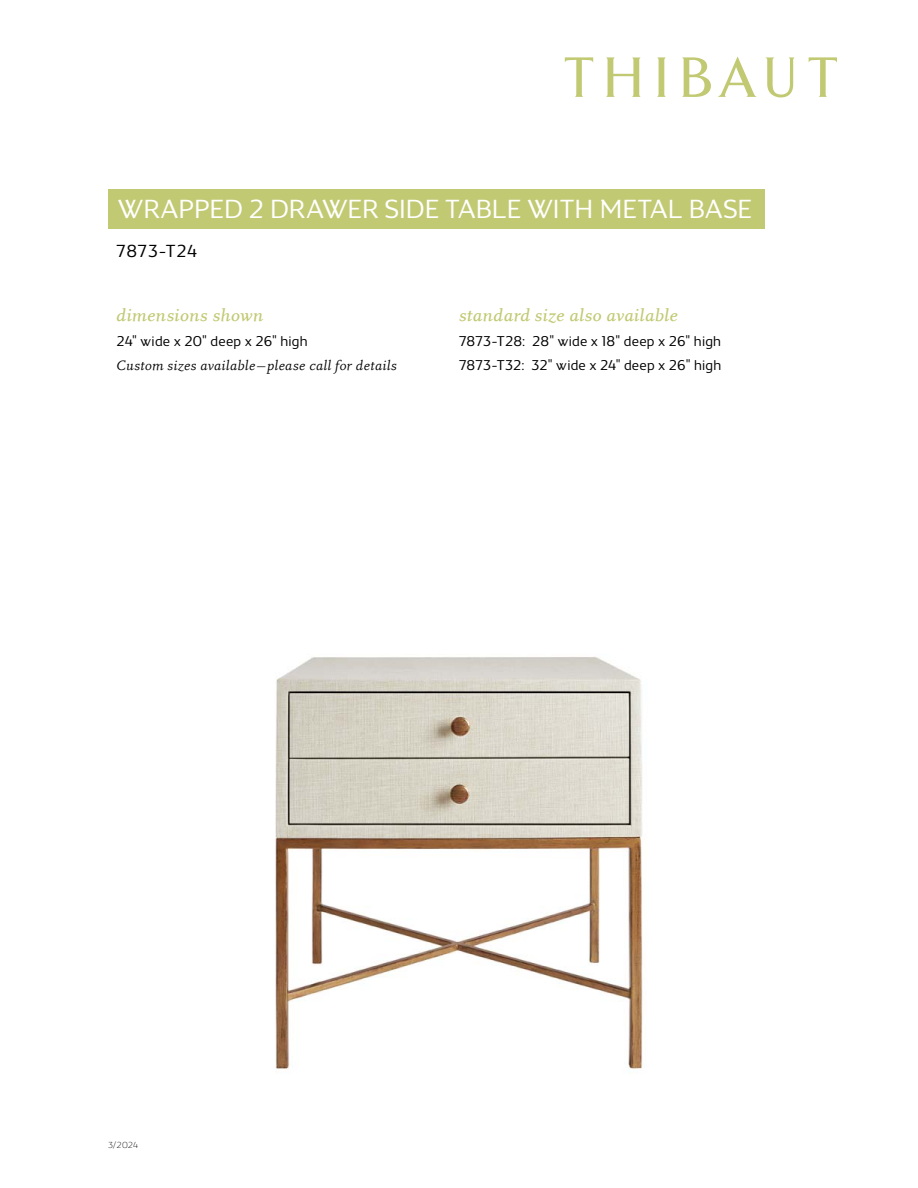
<style>
.page{position:relative;width:918px;height:1188px;background:#fff}
.page>*{position:absolute;margin:0;border:0;box-sizing:border-box;transform-origin:0 0}
.t1{font:300 27px "Maya Samuels";letter-spacing:-.005em;color:#fff}
.t2{font:18px "Eplica Medium Italic TT";color:#c2c973}
.t3{font:300 18px "Maya Samuels";letter-spacing:.045em;color:#000}
.t4{font:300 14.7px/24px "Maya Samuels";letter-spacing:.015em;color:#000}
.t5{font:14.25px "Eplica Book Italic TT";letter-spacing:.01em;color:#000}
.t6{font:200 9px "Maya Samuels";color:#000}
</style>
<div class="page">
<svg style="left:606px;top:57px;width:35px;height:40px"></svg>
<svg style="left:657px;top:57px;width:9px;height:40px"></svg>
<svg style="left:565px;top:57px;width:28px;height:40px"></svg>
<svg style="left:682px;top:57px;width:29px;height:40px"></svg>
<svg style="left:718px;top:56px;width:39px;height:41px"></svg>
<svg style="left:765px;top:57px;width:30px;height:40px"></svg>
<svg style="left:809px;top:57px;width:28px;height:40px"></svg>
<div style="left:108px;top:189px;width:657px;height:40px;background:#c2c973"></div>
<img style="left:275px;top:656px;width:368px;height:416px">
<h1 class="t1" style="left:118px;top:194px;width:636px">WRAPPED 2 DRAWER SIDE TABLE WITH METAL BASE</h1>
<p class="t3" style="left:117px;top:241px;width:82px">7873–T24</p>
<p class="t2" style="left:117px;top:305px;width:148px">dimensions shown</p>
<p class="t2" style="left:459px;top:305px;width:221px">standard size also available</p>
<p class="t4" style="left:117px;top:329px;width:193px">24" wide x 20" deep x 26" high</p>
<p class="t5" style="left:117px;top:357px;width:282px">Custom sizes available—please call for details</p>
<p class="t4" style="left:459px;top:329px;width:264px">7873–T28: 28" wide x 18" deep x 26" high<br>7873–T32: 32" wide x 24" deep x 26" high</p>
<p class="t6" style="left:108px;top:1140px;width:32px">3/2024</p>
</div>
